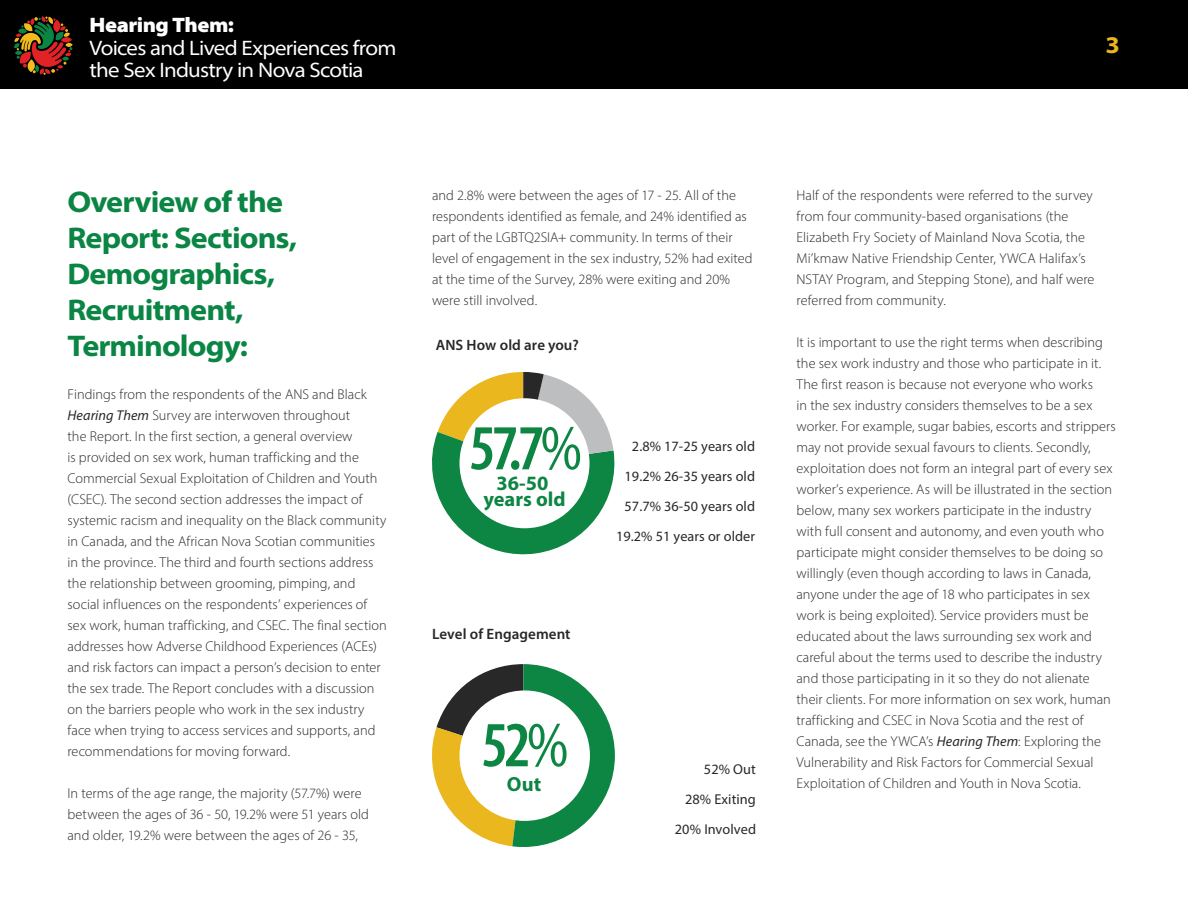
<style>
.page{position:relative;width:1188px;height:918px;background:#fff}
.page>*{position:absolute;margin:0;border:0;box-sizing:border-box;transform-origin:0 0}
.t1{font:600 condensed 64.65px "Myriad Pro";color:#0d8543}
.t2{font:600 condensed 64.5px "Myriad Pro";color:#0d8543}
.t3{font:700 semi-expanded 30px/36px "Myriad Pro";letter-spacing:-.03em;color:#0a8544}
.t4{font:700 semi-expanded 24px "Myriad Pro";color:#eab61f}
.t5{font:semi-expanded 21px/22.5px "Myriad Pro";letter-spacing:-.035em;color:#fff}
.t6{font:900 semi-expanded 21px "Myriad Pro";letter-spacing:-.025em;color:#fff}
.t7{font:700 20.4px "Myriad Pro";color:#0d8543}
.t8{font:600 15px "Myriad Pro";letter-spacing:.005em;color:#292829}
.t9{font:300 14.25px/21px "Myriad Pro";letter-spacing:.005em;color:#292829}
.t10{font:14.25px/30px "Myriad Pro";letter-spacing:.005em;color:#292829;text-align:right}
.s1{font-weight:400;font-style:italic}
.s2{font-weight:400}
</style>
<div class="page">
<div style="left:0;top:0;width:1188px;height:89px;background:#000"></div>
<svg style="left:14px;top:16px;width:59px;height:59px"></svg>
<svg style="left:432px;top:372px;width:183px;height:183px"></svg>
<div style="left:460px;top:398px;width:130px;height:130px;background:#fff;border-radius:50%"></div>
<svg style="left:432px;top:664px;width:183px;height:183px"></svg>
<div style="left:460px;top:690px;width:130px;height:131px;background:#fff;border-radius:50%"></div>
<h3 class="t6" style="left:90px;top:11px;width:146px">Hearing Them:</h3>
<h3 class="t5" style="left:90px;top:36px;width:308px">Voices and Lived Experiences from the Sex Industry in Nova Scotia</h3>
<h3 class="t4" style="left:1105px;top:29px;width:16px">3</h3>
<h3 class="t3" style="left:68px;top:182px;width:231px">Overview of the<br>Report: Sections,<br>Demographics,<br>Recruitment,<br>Terminology:</h3>
<p class="t9" style="left:68px;top:384px;width:321px">Findings from the respondents of the ANS and Black <span class="s1">Hearing Them</span> Survey are interwoven throughout<br>the Report. In the first section, a general overview<br>is provided on sex work, human trafficking and the Commercial Sexual Exploitation of Children and Youth (CSEC). The second section addresses the impact of systemic racism and inequality on the Black community in Canada, and the African Nova Scotian communities in the province. The third and fourth sections address the relationship between grooming, pimping, and social influences on the respondents’ experiences of sex work, human trafficking, and CSEC. The final section addresses how Adverse Childhood Experiences (ACEs) and risk factors can impact a person’s decision to enter the sex trade. The Report concludes with a discussion on the barriers people who work in the sex industry face when trying to access services and supports, and recommendations for moving forward.</p>
<p class="t9" style="left:68px;top:783px;width:303px">In terms of the age range, the majority (57.7%) were between the ages of 36 - 50, 19.2% were 51 years old and older, 19.2% were between the ages of 26 - 35,</p>
<p class="t9" style="left:432px;top:184px;width:322px">and 2.8% were between the ages of 17 - 25. All of the respondents identified as female, and 24% identified as part of the LGBTQ2SIA+ community. In terms of their level of engagement in the sex industry, 52% had exited at the time of the Survey, 28% were exiting and 20% were still involved.</p>
<p class="t9" style="left:797px;top:184px;width:300px">Half of the respondents were referred to the survey from four community-based organisations (the Elizabeth Fry Society of Mainland Nova Scotia, the Mi’kmaw Native Friendship Center, YWCA Halifax’s NSTAY Program, and Stepping Stone), and half were referred from community.</p>
<p class="t9" style="left:797px;top:331px;width:321px">It is important to use the right terms when describing the sex work industry and those who participate in it.<br>The first reason is because not everyone who works<br>in the sex industry considers themselves to be a sex worker. For example, sugar babies, escorts and strippers may not provide sexual favours to clients. Secondly, exploitation does not form an integral part of every sex worker’s experience. As will be illustrated in the section below, many sex workers participate in the industry with full consent and autonomy, and even youth who participate might consider themselves to be doing so willingly (even though according to laws in Canada, anyone under the age of 18 who participates in sex work is being exploited). Service providers must be educated about the laws surrounding sex work and careful about the terms used to describe the industry and those participating in it so they do not alienate their clients. For more information on sex work, human trafficking and CSEC in Nova Scotia and the rest of Canada, see the YWCA’s <span class="s1">Hearing Them</span>: Exploring the Vulnerability and Risk Factors for Commercial Sexual Exploitation of Children and Youth in Nova Scotia.</p>
<p class="t8" style="left:436px;top:335px;width:145px">ANS How old are you?</p>
<h2 class="t2" style="left:508px;top:408px;width:76px">.7<span class="s2">%</span></h2>
<h3 class="t7" style="left:483px;top:486px;width:84px">years old</h3>
<h2 class="t2" style="left:469px;top:408px;width:50px">57</h2>
<h3 class="t7" style="left:497px;top:469px;width:53px">36-50</h3>
<p class="t10" style="left:616px;top:431px;width:140px">2.8% 17-25 years old<br>19.2% 26-35 years old<br>57.7% 36-50 years old<br>19.2% 51 years or older</p>
<p class="t8" style="left:432px;top:625px;width:140px">Level of Engagement</p>
<h1 class="t1" style="left:482px;top:705px;width:88px">52<span class="s2">%</span></h1>
<h3 class="t7" style="left:507px;top:771px;width:36px">Out</h3>
<p class="t10" style="left:675px;top:753px;width:83px">52% Out<br>28% Exiting<br>20% Involved</p>
</div>
